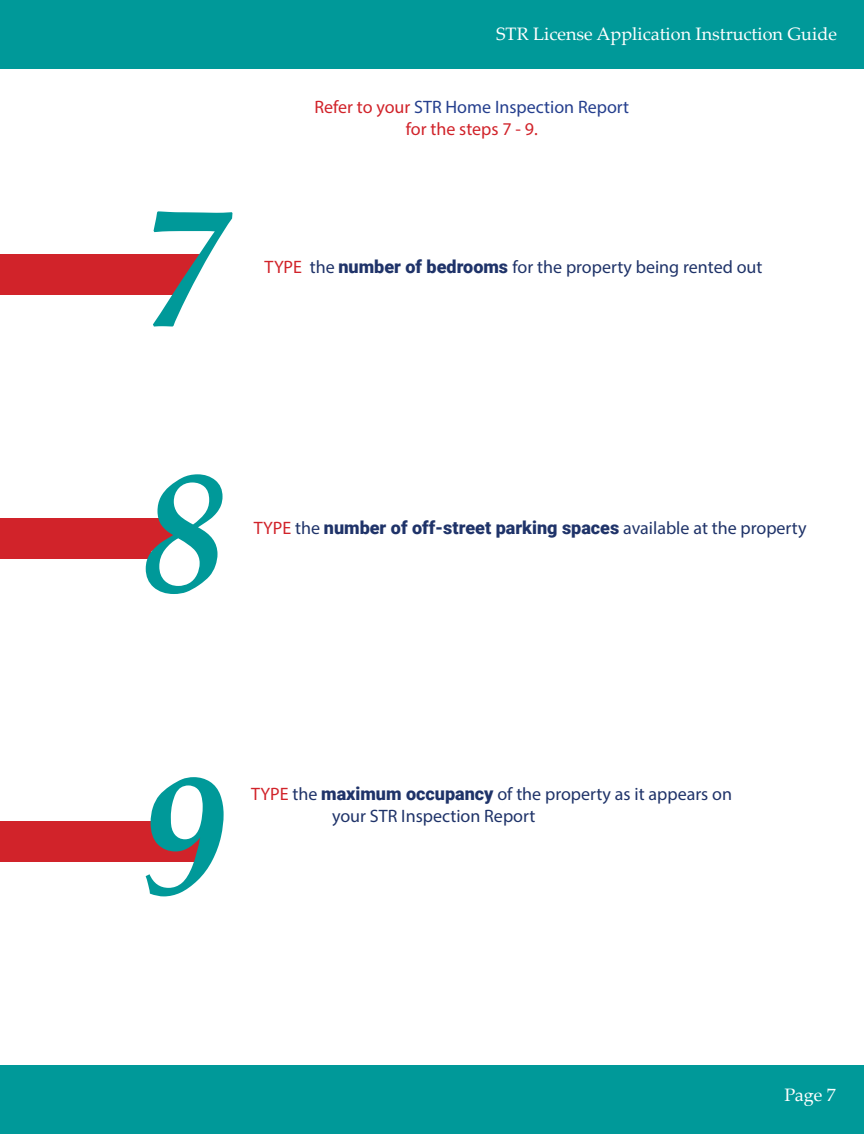
<style>
.page{position:relative;width:864px;height:1134px;background:#fff}
.page>*{position:absolute;margin:0;border:0;box-sizing:border-box;transform-origin:0 0}
.t1{font:italic 700 168.6px "Palatino Linotype";color:#099}
.t2{font:18px/21.6px "Myriad Pro";color:#1f3369}
.t3{font:900 18px "Roboto";color:#1f3369}
.t4{font:18px "Palatino Linotype";color:#fff}
.t5{font:18px "Myriad Pro";color:#253f8e}
.t6{font:18px "Myriad Pro";color:#d1232a}
.s1{color:#d1232a}
.s2{font-family:"Roboto";font-weight:900}
.s3{font-family:"Myriad Pro";font-weight:400;color:#d1232a}
.s4{font-family:"Myriad Pro";font-weight:400}
</style>
<div class="page">
<div style="left:0;top:1066px;width:864px;height:68px;background:#099"></div>
<div style="left:0;top:0;width:864px;height:68px;background:#099"></div>
<div style="left:0;top:254px;width:200px;height:41px;background:#d1232a"></div>
<svg style="left:177px;top:264px;width:24px;height:31px"></svg>
<div style="left:0;top:518px;width:197px;height:41px;background:#d1232a"></div>
<svg style="left:151px;top:518px;width:46px;height:41px"></svg>
<div style="left:0;top:821px;width:200px;height:41px;background:#d1232a"></div>
<svg style="left:156px;top:821px;width:45px;height:27px"></svg>
<p class="t4" style="left:496px;top:21px;width:342px">STR License Application Instruction Guide</p>
<p class="t1" style="left:141px;top:149px;width:86px">7</p>
<p class="t5" style="left:314px;top:96px;width:316px"><span class="s1">Refer to your</span> STR Home Inspection Report</p>
<p class="t6" style="left:406px;top:118px;width:133px">for the steps 7 - 9.</p>
<p class="t2" style="left:265px;top:256px;width:499px"><span class="s1">TYPE</span> the <span class="s2">number of bedrooms</span> for the property being rented out</p>
<p class="t1" style="left:141px;top:413px;width:86px">8</p>
<p class="t3" style="left:254px;top:515px;width:554px"><span class="s3">TYPE</span> <span class="s4">the</span> number of off-street parking spaces <span class="s4">available at the property</span></p>
<p class="t1" style="left:141px;top:716px;width:86px">9</p>
<p class="t2" style="left:332px;top:783px;width:402px;text-indent:-81px"><span class="s1">TYPE</span> the <span class="s2">maximum occupancy</span> of the property as it appears on your STR Inspection Report</p>
<p class="t4" style="left:784px;top:1082px;width:53px">Page 7</p>
</div>
